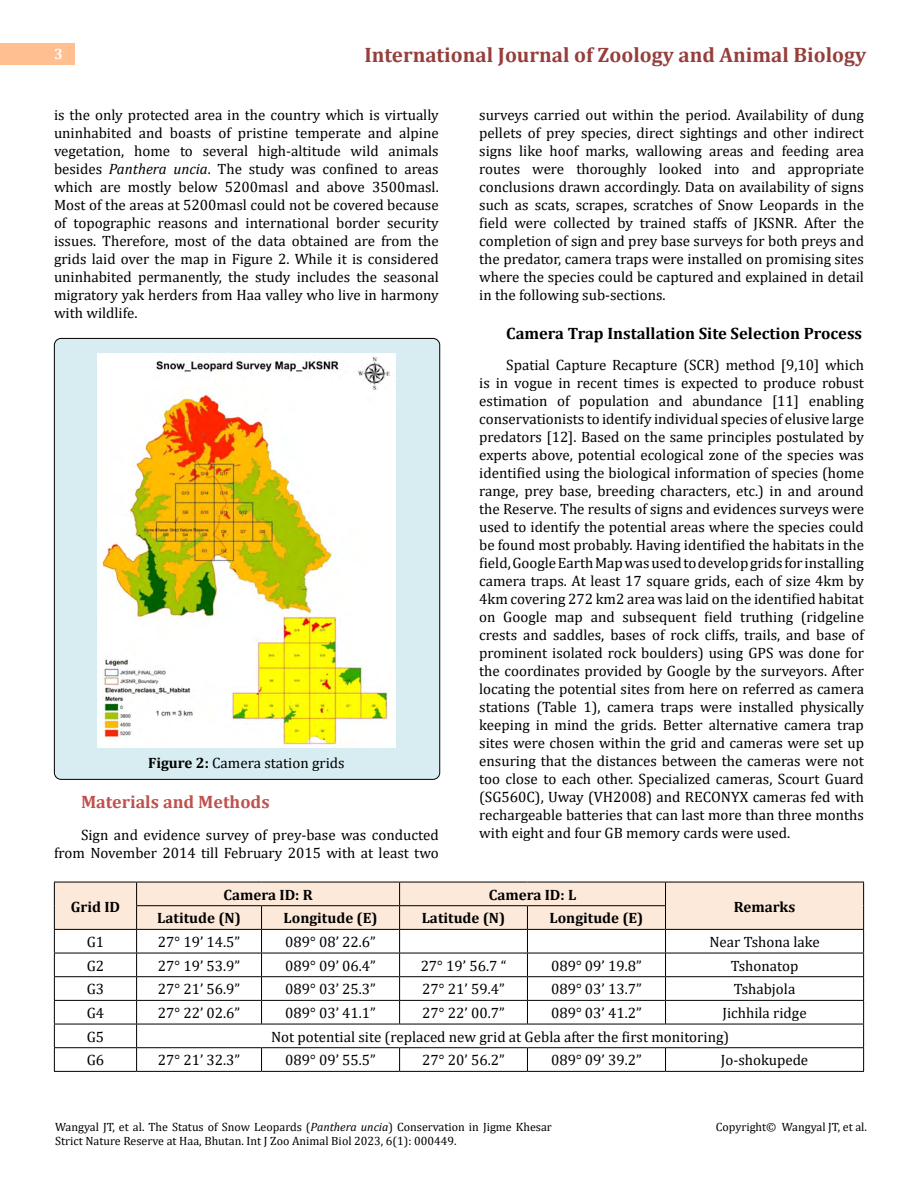
<style>
.page{position:relative;width:918px;height:1188px;background:#fff}
.page>*{position:absolute;margin:0;border:0;box-sizing:border-box;transform-origin:0 0}
.t1{font:700 21px "Cambria";color:#953f3c}
.t2{font:700 18px "Cambria";color:#c0504d}
.t3{font:700 16.5px "Cambria";color:#000}
.t4{font:15px/18px "Cambria";color:#000;text-align:justify}
.t5{font:700 15px "Cambria";color:#000}
.t6{font:700 15px "Cambria";color:#fff}
.t7{font:12px/14.4px "Cambria";color:#000}
.s1{font-style:italic}
.s2{font-weight:700}
</style>
<div class="page">
<div style="left:0;top:43px;width:75px;height:21px;background:#ffbf91"></div>
<div style="left:54px;top:338px;width:386px;height:441px;background:#d8edf2;border-radius:7px"></div>
<img style="left:97px;top:354px;width:298px;height:393px">
<svg style="left:54px;top:882px;width:810px;height:189px"></svg>
<hr style="left:54px;top:1071px;width:83px;height:1px;background:#000">
<hr style="left:137px;top:1071px;width:125px;height:1px;background:#000">
<hr style="left:262px;top:1071px;width:138px;height:1px;background:#000">
<hr style="left:400px;top:1071px;width:127px;height:1px;background:#000">
<hr style="left:527px;top:1071px;width:139px;height:1px;background:#000">
<hr style="left:666px;top:1071px;width:198px;height:1px;background:#000">
<p class="t6" style="left:54px;top:44px;width:10px">3</p>
<h1 class="t1" style="left:364px;top:40px;width:503px">International Journal of Zoology and Animal Biology</h1>
<p class="t4" style="left:54px;top:105px;width:386px">is the only protected area in the country which is virtually uninhabited and boasts of pristine temperate and alpine vegetation, home to several high-altitude wild animals besides <span class="s1">Panthera uncia</span>. The study was confined to areas which are mostly below 5200masl and above 3500masl.<br>Most of the areas at 5200masl could not be covered because of topographic reasons and international border security issues. Therefore, most of the data obtained are from the grids laid over the map in Figure 2. While it is considered uninhabited permanently, the study includes the seasonal migratory yak herders from Haa valley who live in harmony with wildlife.</p>
<p class="t4" style="left:148px;top:753px;width:198px"><span class="s2">Figure 2:</span> Camera station grids</p>
<p class="t2" style="left:81px;top:789px;width:190px">Materials and Methods</p>
<p class="t4" style="left:54px;top:825px;width:386px;text-align:right">Sign and evidence survey of prey-base was conducted from November 2014 till February 2015 with at least two</p>
<p class="t4" style="left:479px;top:105px;width:386px">surveys carried out within the period. Availability of dung pellets of prey species, direct sightings and other indirect signs like hoof marks, wallowing areas and feeding area routes were thoroughly looked into and appropriate conclusions drawn accordingly. Data on availability of signs such as scats, scrapes, scratches of Snow Leopards in the field were collected by trained staffs of JKSNR. After the completion of sign and prey base surveys for both preys and the predator, camera traps were installed on promising sites where the species could be captured and explained in detail in the following sub-sections.</p>
<p class="t3" style="left:506px;top:321px;width:357px">Camera Trap Installation Site Selection Process</p>
<p class="t4" style="left:479px;top:356px;width:386px;text-indent:27px">Spatial Capture Recapture (SCR) method [9,10] which is in vogue in recent times is expected to produce robust estimation of population and abundance [11] enabling conservationists to identify individual species of elusive large predators [12]. Based on the same principles postulated by experts above, potential ecological zone of the species was identified using the biological information of species (home range, prey base, breeding characters, etc.) in and around the Reserve. The results of signs and evidences surveys were used to identify the potential areas where the species could be found most probably. Having identified the habitats in the field, Google Earth Map was used to develop grids for installing camera traps. At least 17 square grids, each of size 4km by 4km covering 272 km2 area was laid on the identified habitat on Google map and subsequent field truthing (ridgeline crests and saddles, bases of rock cliffs, trails, and base of prominent isolated rock boulders) using GPS was done for the coordinates provided by Google by the surveyors. After locating the potential sites from here on referred as camera stations (Table 1), camera traps were installed physically keeping in mind the grids. Better alternative camera trap sites were chosen within the grid and cameras were set up ensuring that the distances between the cameras were not too close to each other. Specialized cameras, Scourt Guard (SG560C), Uway (VH2008) and RECONYX cameras fed with rechargeable batteries that can last more than three months with eight and four GB memory cards were used.</p>
<p class="t5" style="left:71px;top:896px;width:51px">Grid ID</p>
<p class="t5" style="left:224px;top:884px;width:91px">Camera ID: R</p>
<p class="t5" style="left:489px;top:884px;width:89px">Camera ID: L</p>
<p class="t5" style="left:157px;top:908px;width:85px">Latitude (N)</p>
<p class="t5" style="left:284px;top:908px;width:95px">Longitude (E)</p>
<p class="t5" style="left:422px;top:908px;width:85px">Latitude (N)</p>
<p class="t5" style="left:550px;top:908px;width:95px">Longitude (E)</p>
<p class="t5" style="left:734px;top:896px;width:63px">Remarks</p>
<p class="t4" style="left:87px;top:933px;width:19px">G1</p>
<p class="t4" style="left:158px;top:933px;width:84px">27° 19’ 14.5”</p>
<p class="t4" style="left:285px;top:933px;width:92px">089° 08’ 22.6”</p>
<p class="t4" style="left:709px;top:933px;width:112px">Near Tshona lake</p>
<p class="t4" style="left:87px;top:957px;width:19px">G2</p>
<p class="t4" style="left:158px;top:957px;width:84px">27° 19’ 53.9”</p>
<p class="t4" style="left:285px;top:957px;width:92px">089° 09’ 06.4”</p>
<p class="t4" style="left:421px;top:957px;width:87px">27° 19’ 56.7 “</p>
<p class="t4" style="left:551px;top:957px;width:92px">089° 09’ 19.8”</p>
<p class="t4" style="left:731px;top:957px;width:69px">Tshonatop</p>
<p class="t4" style="left:87px;top:980px;width:19px">G3</p>
<p class="t4" style="left:158px;top:980px;width:84px">27° 21’ 56.9”</p>
<p class="t4" style="left:285px;top:980px;width:92px">089° 03’ 25.3”</p>
<p class="t4" style="left:422px;top:980px;width:84px">27° 21’ 59.4”</p>
<p class="t4" style="left:551px;top:980px;width:92px">089° 03’ 13.7”</p>
<p class="t4" style="left:734px;top:980px;width:63px">Tshabjola</p>
<p class="t4" style="left:87px;top:1004px;width:19px">G4</p>
<p class="t4" style="left:158px;top:1004px;width:84px">27° 22’ 02.6”</p>
<p class="t4" style="left:285px;top:1004px;width:92px">089° 03’ 41.1”</p>
<p class="t4" style="left:422px;top:1004px;width:84px">27° 22’ 00.7”</p>
<p class="t4" style="left:551px;top:1004px;width:92px">089° 03’ 41.2”</p>
<p class="t4" style="left:722px;top:1004px;width:86px">Jichhila ridge</p>
<p class="t4" style="left:87px;top:1028px;width:19px">G5</p>
<p class="t4" style="left:271px;top:1028px;width:460px">Not potential site (replaced new grid at Gebla after the first monitoring)</p>
<p class="t4" style="left:87px;top:1051px;width:19px">G6</p>
<p class="t4" style="left:158px;top:1051px;width:84px">27° 21’ 32.3”</p>
<p class="t4" style="left:285px;top:1051px;width:92px">089° 09’ 55.5”</p>
<p class="t4" style="left:422px;top:1051px;width:84px">27° 20’ 56.2”</p>
<p class="t4" style="left:551px;top:1051px;width:92px">089° 09’ 39.2”</p>
<p class="t4" style="left:721px;top:1051px;width:89px">Jo-shokupede</p>
<p class="t7" style="left:55px;top:1120px;width:498px">Wangyal JT, et al. The Status of Snow Leopards (<span class="s1">Panthera uncia</span>) Conservation in Jigme Khesar<br>Strict Nature Reserve at Haa, Bhutan. Int J Zoo Animal Biol 2023, 6(1): 000449.</p>
<p class="t7" style="left:716px;top:1120px;width:153px">Copyright© Wangyal JT, et al.</p>
</div>
